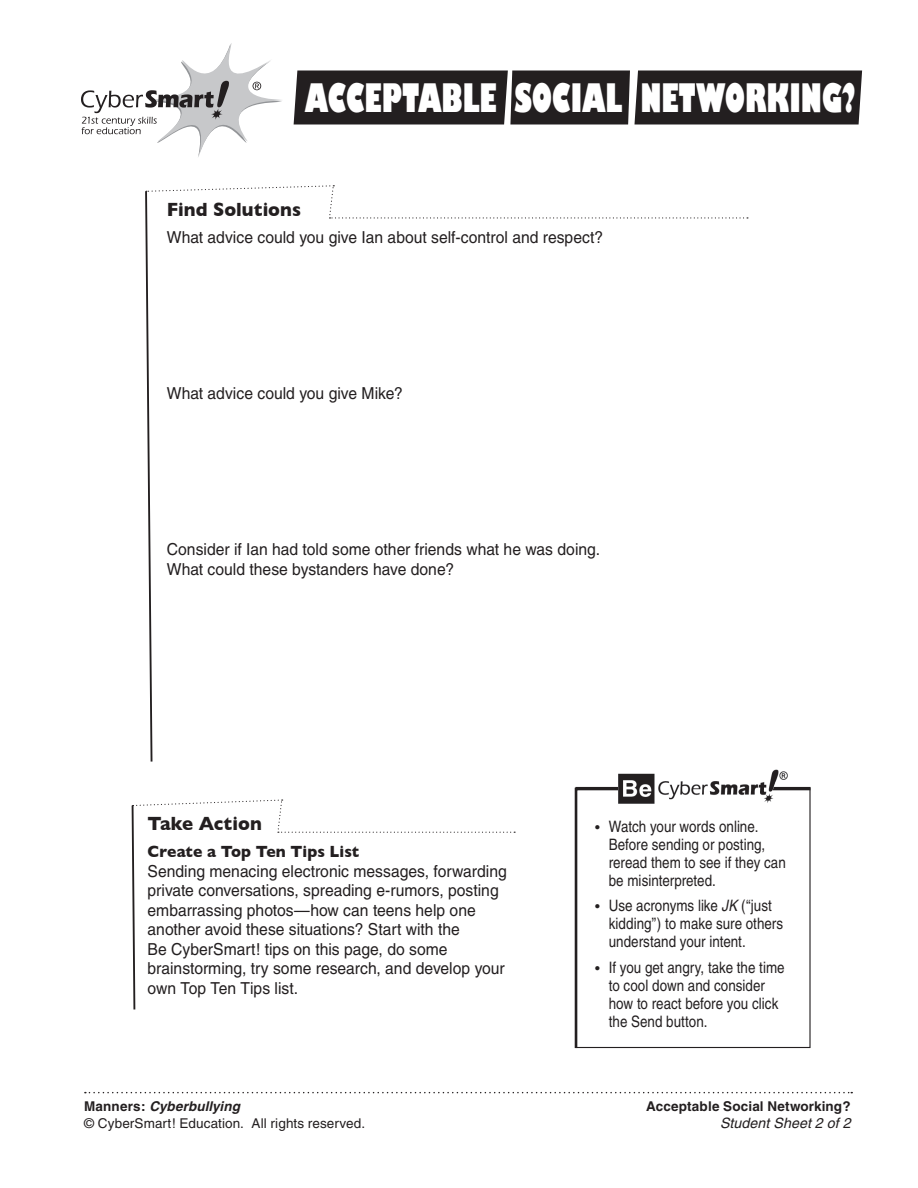
<style>
.page{position:relative;width:918px;height:1188px;background:#fff}
.page>*{position:absolute;margin:0;border:0;box-sizing:border-box;transform-origin:0 0}
._9-12_A_head{font:800 38.25px "Gill Sans";color:#fff;scale:.63 1}
._9-12_C_head{font:700 19.5px "Gill Sans";color:#231f20;scale:.95 1}
._9-12_body{font:16.5px/19.5px "Helvetica";color:#231f20;scale:.95 1}
._9-12_body-2{font:700 16.5px "Gill Sans";color:#231f20;scale:.95 1}
._9-12_BE-CS_box{font:15.75px/18px "Helvetica";color:#231f20;scale:.85 1}
.t1{font:italic 14.25px "Helvetica";letter-spacing:.005em;color:#231f20}
.t2{font:13.5px "Helvetica";letter-spacing:.01em;color:#231f20}
.t3{font:700 13.5px "Helvetica";letter-spacing:.01em;color:#231f20}
.t4{font:italic 700 13.5px "Helvetica";letter-spacing:.005em;color:#231f20}
.s1{font-size:13.35px}
.s2{font-style:italic}
.s3{font-style:normal}
</style>
<div class="page">
<svg style="left:85px;top:1092px;width:767px;height:1px"></svg>
<svg style="left:81px;top:43px;width:201px;height:114px"></svg>
<div style="left:294px;top:70px;width:568px;height:55px;background:#231f20"></div>
<svg style="left:145px;top:185px;width:603px;height:577px"></svg>
<svg style="left:131px;top:799px;width:384px;height:211px"></svg>
<svg style="left:574px;top:786px;width:236px;height:263px"></svg>
<div style="left:575px;top:787px;width:236px;height:261px;border:1px solid #231f20"></div>
<img style="left:619px;top:769px;width:170px;height:35px">
<p class="_9-12_A_head" style="left:305px;top:73px;width:876px">ACCEPTABLE SOCIAL NETWORKING?</p>
<p class="_9-12_C_head" style="left:167px;top:198px;width:143px">Find Solutions</p>
<p class="_9-12_body" style="left:167px;top:228px;width:461px">What advice could you give Ian about self-control and respect?</p>
<p class="_9-12_body" style="left:167px;top:384px;width:250px">What advice could you give Mike?</p>
<p class="_9-12_body" style="left:167px;top:540px;width:458px">Consider if Ian had told some other friends what he was doing.<br>What could these bystanders have done?</p>
<p class="_9-12_C_head" style="left:148px;top:812px;width:122px">Take Action</p>
<p class="_9-12_body-2" style="left:148px;top:842px;width:224px">Create a Top Ten Tips List</p>
<p class="_9-12_body" style="left:148px;top:861px;width:380px">Sending menacing electronic messages, forwarding private conversations, spreading e-rumors, posting embarrassing photos—how can teens help one another avoid these situations? Start with the<br>Be CyberSmart! tips on this page, do some brainstorming, try some research, and develop your own Top Ten Tips list.</p>
<p class="_9-12_BE-CS_box" style="left:609px;top:817px;width:210px;text-indent:-14px"><span class="s1">•</span> Watch your words online.<br>Before sending or posting, reread them to see if they can be misinterpreted.</p>
<p class="_9-12_BE-CS_box" style="left:609px;top:897px;width:207px;text-indent:-14px"><span class="s1">•</span> Use acronyms like <span class="s2">JK</span> (“just kidding”) to make sure others understand your intent.</p>
<p class="_9-12_BE-CS_box" style="left:609px;top:958px;width:208px;text-indent:-14px"><span class="s1">•</span> If you get angry, take the time to cool down and consider how to react before you click the Send button.</p>
<p class="t4" style="left:84px;top:1098px;width:157px"><span class="s3">Manners:</span> Cyberbullying</p>
<p class="t3" style="left:646px;top:1098px;width:206px">Acceptable Social Networking?</p>
<p class="t2" style="left:84px;top:1115px;width:283px">© CyberSmart! Education. All rights reserved.</p>
<p class="t1" style="left:720px;top:1115px;width:132px">Student Sheet 2 of 2</p>
</div>
